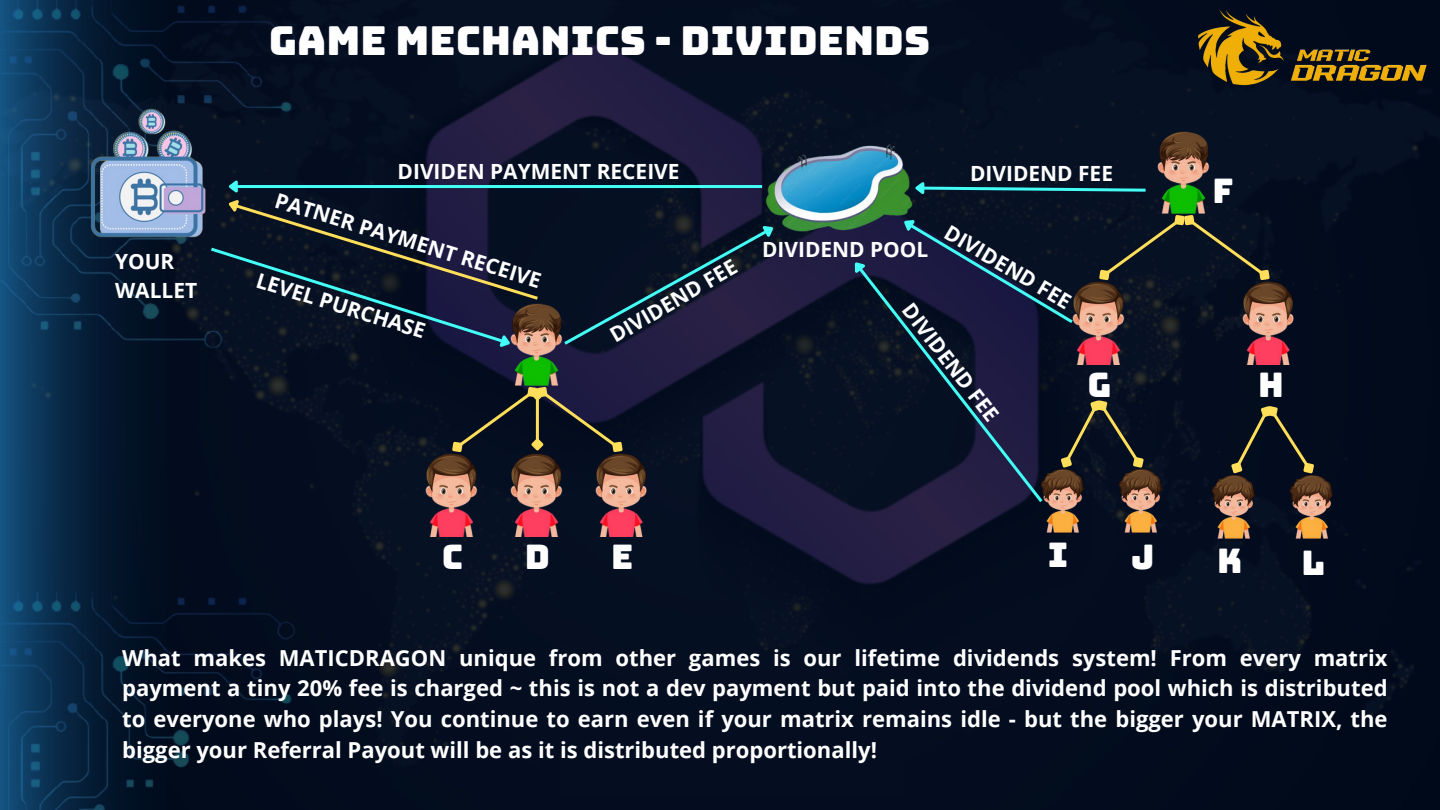
<style>
.page{position:relative;width:1440px;height:810px;background:#fff}
.page>*{position:absolute;margin:0;border:0;box-sizing:border-box;transform-origin:0 0}
.t1{font:40px "Bungee";color:#fff}
.t2{font:33.9px "Bungee";color:#fff}
.t3{font:700 22px/30.8px "Open Sans";color:#fff;text-align:justify}
.t4{font:700 20.9px/29.2px "Open Sans";color:#fff}
</style>
<div class="page">
<img style="left:166px;top:0;width:1274px;height:810px">
<img style="left:166px;top:0;width:129px;height:348px">
<div style="left:166px;top:593px;width:129px;height:217px;background:#020c1d"></div>
<img style="left:0;top:0;width:166px;height:810px">
<img style="left:510px;top:298px;width:55px;height:82px">
<img style="left:1041px;top:505px;width:45px;height:30px">
<img style="left:425px;top:450px;width:55px;height:87px">
<img style="left:510px;top:459px;width:55px;height:78px">
<img style="left:595px;top:450px;width:55px;height:87px">
<img style="left:1119px;top:505px;width:45px;height:30px">
<svg style="left:445px;top:380px;width:185px;height:79px;background:#1d222a"></svg>
<img style="left:1194px;top:0;width:246px;height:90px">
<svg style="left:915px;top:177px;width:234px;height:20px;background:#103644"></svg>
<img style="left:762px;top:138px;width:153px;height:99px">
<img style="left:84px;top:106px;width:127px;height:136px">
<img style="left:1157px;top:126px;width:55px;height:82px">
<img style="left:1212px;top:505px;width:44px;height:36px">
<img style="left:1290px;top:473px;width:44px;height:68px">
<hr style="left:237px;top:185px;width:525px;height:3px;background:#43fef6">
<svg style="left:208px;top:176px;width:333px;height:178px;background:#141f31"></svg>
<svg style="left:561px;top:218px;width:220px;height:129px;background:#121b32"></svg>
<svg style="left:846px;top:208px;width:475px;height:297px;background:#1b1f2e"></svg>
<p class="t1" style="left:269px;top:21px;width:663px">GAME MECHANICS - DIVIDENDS</p>
<p class="t4" style="left:398px;top:156px;width:283px">DIVIDEN PAYMENT RECEIVE</p>
<p class="t4" style="left:280px;top:185px;width:279px;rotate:17deg">PATNER PAYMENT RECEIVE</p>
<p class="t4" style="left:115px;top:246px;width:84px">YOUR<br>WALLET</p>
<p class="t4" style="left:604px;top:323px;width:144px;rotate:-30deg">DIVIDEND FEE</p>
<p class="t4" style="left:261px;top:265px;width:177px;rotate:17deg">LEVEL PURCHASE</p>
<p class="t4" style="left:970px;top:158px;width:144px">DIVIDEND FEE</p>
<p class="t2" style="left:1212px;top:174px;width:22px">F</p>
<p class="t4" style="left:955px;top:217px;width:144px;rotate:31deg">DIVIDEND FEE</p>
<p class="t4" style="left:762px;top:235px;width:168px">DIVIDEND POOL</p>
<p class="t4" style="left:919px;top:297px;width:144px;rotate:52deg">DIVIDEND FEE</p>
<p class="t2" style="left:1088px;top:368px;width:26px">G</p>
<p class="t2" style="left:1258px;top:368px;width:27px">H</p>
<h2 class="t2" style="left:442px;top:540px;width:23px">C</h2>
<h2 class="t2" style="left:525px;top:540px;width:27px">D</h2>
<h2 class="t2" style="left:1048px;top:538px;width:22px">I</h2>
<h2 class="t2" style="left:1131px;top:540px;width:25px">J</h2>
<h2 class="t2" style="left:611px;top:540px;width:24px">E</h2>
<p class="t2" style="left:1217px;top:543px;width:27px">K</p>
<p class="t2" style="left:1301px;top:545px;width:25px">L</p>
<h2 class="t3" style="left:122px;top:642px;width:1267px">What makes MATICDRAGON unique from other games is our lifetime dividends system! From every matrix payment a tiny 20% fee is charged ~ this is not a dev payment but paid into the dividend pool which is distributed to everyone who plays! You continue to earn even if your matrix remains idle - but the bigger your MATRIX, the bigger your Referral Payout will be as it is distributed proportionally!</h2>
</div>
